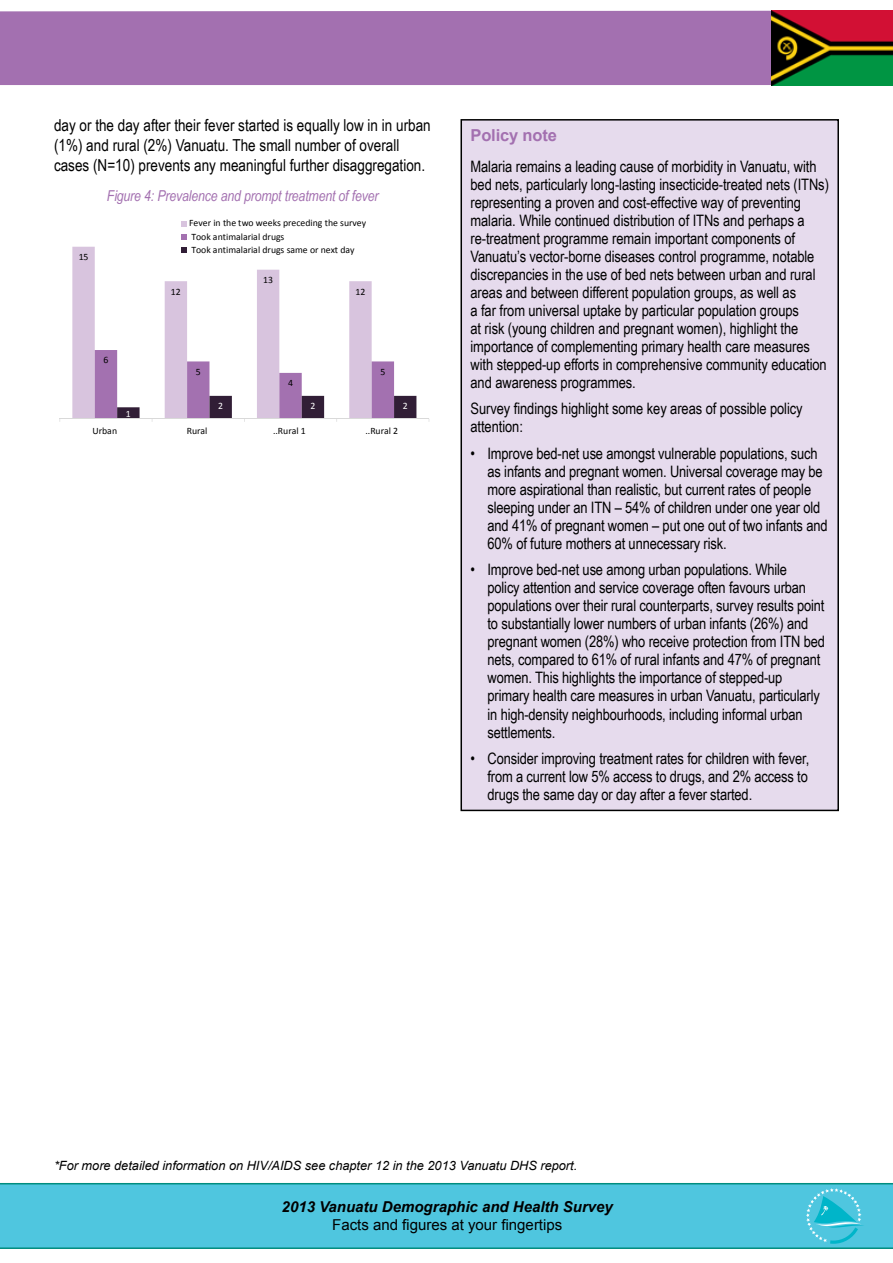
<style>
.page{position:relative;width:893px;height:1263px;background:#fff}
.page>*{position:absolute;margin:0;border:0;box-sizing:border-box;transform-origin:0 0}
.t1{font:16.5px/19.8px "Arial Narrow";color:#000}
.t2{font:700 16.5px "Arial";letter-spacing:-.01em;color:#a370b0}
.t3{font:15.75px/18px "Arial Narrow";letter-spacing:-.01em;color:#000}
.t4{font:italic 15px "Arial Narrow";letter-spacing:-.01em;color:#a370b0}
.t5{font:italic 700 15px "Arial";color:#000}
.t6{font:15px "Arial";color:#000}
.t7{font:italic 12.75px "Arial";color:#000}
.t8{font:9.75px/13.4px "Calibri";color:#000}
.t9{font:9.75px "Calibri";color:#fff}
</style>
<div class="page">
<div style="left:0;top:1183px;width:893px;height:66px;background:#4fc6df"></div>
<svg style="left:806px;top:1188px;width:58px;height:57px;background:#49c5dc"></svg>
<div style="left:0;top:11px;width:771px;height:74px;background:#a370b0"></div>
<img style="left:771px;top:11px;width:122px;height:74px">
<svg style="left:72px;top:247px;width:300px;height:171px"></svg>
<hr style="left:60px;top:418px;width:369px;height:1px;background:#d9d9d9">
<svg style="left:95px;top:350px;width:321px;height:72px"></svg>
<svg style="left:181px;top:221px;width:6px;height:5px"></svg>
<svg style="left:181px;top:234px;width:6px;height:6px"></svg>
<svg style="left:181px;top:248px;width:6px;height:5px"></svg>
<div style="left:461px;top:120px;width:377px;height:690px;background:#e6dbed"></div>
<div style="left:460px;top:119px;width:379px;height:692px;border:2px solid #000"></div>
<p class="t1" style="left:54px;top:115px;width:378px">day or the day after their fever started is equally low in in urban (1%) and rural (2%) Vanuatu. The small number of overall cases (N=10) prevents any meaningful further disaggregation.</p>
<p class="t4" style="left:107px;top:186px;width:273px">Figure 4: Prevalence and prompt treatment of fever</p>
<p class="t8" style="left:79px;top:250px;width:11px">15</p>
<p class="t8" style="left:104px;top:353px;width:6px">6</p>
<p class="t9" style="left:126px;top:407px;width:6px">1</p>
<p class="t8" style="left:171px;top:285px;width:11px">12</p>
<p class="t8" style="left:189px;top:216px;width:178px">Fever in the two weeks preceding the survey<br>Took antimalarial drugs<br>Took antimalarial drugs same or next day</p>
<p class="t8" style="left:263px;top:273px;width:11px">13</p>
<p class="t8" style="left:356px;top:285px;width:11px">12</p>
<p class="t8" style="left:196px;top:365px;width:6px">5</p>
<p class="t8" style="left:288px;top:376px;width:6px">4</p>
<p class="t8" style="left:380px;top:365px;width:6px">5</p>
<p class="t9" style="left:218px;top:400px;width:6px">2</p>
<p class="t9" style="left:310px;top:400px;width:6px">2</p>
<p class="t9" style="left:403px;top:400px;width:6px">2</p>
<p class="t8" style="left:93px;top:424px;width:26px">Urban</p>
<p class="t8" style="left:187px;top:424px;width:22px">Rural</p>
<p class="t8" style="left:273px;top:424px;width:34px">..Rural 1</p>
<p class="t8" style="left:365px;top:424px;width:34px">..Rural 2</p>
<p class="t2" style="left:470px;top:124px;width:88px">Policy note</p>
<p class="t3" style="left:470px;top:157px;width:360px">Malaria remains a leading cause of morbidity in Vanuatu, with bed nets, particularly long-lasting insecticide-treated nets (ITNs) representing a proven and cost-effective way of preventing malaria. While continued distribution of ITNs and perhaps a re-treatment programme remain important components of Vanuatu’s vector-borne diseases control programme, notable discrepancies in the use of bed nets between urban and rural areas and between different population groups, as well as<br>a far from universal uptake by particular population groups<br>at risk (young children and pregnant women), highlight the importance of complementing primary health care measures with stepped-up efforts in comprehensive community education and awareness programmes.</p>
<p class="t3" style="left:470px;top:399px;width:334px">Survey findings highlight some key areas of possible policy attention:</p>
<p class="t3" style="left:487px;top:444px;width:341px;text-indent:-17px">• Improve bed-net use amongst vulnerable populations, such as infants and pregnant women. Universal coverage may be more aspirational than realistic, but current rates of people sleeping under an ITN – 54% of children under one year old and 41% of pregnant women – put one out of two infants and 60% of future mothers at unnecessary risk.</p>
<p class="t3" style="left:487px;top:560px;width:339px;text-indent:-17px">• Improve bed-net use among urban populations. While<br>policy attention and service coverage often favours urban populations over their rural counterparts, survey results point to substantially lower numbers of urban infants (26%) and pregnant women (28%) who receive protection from ITN bed nets, compared to 61% of rural infants and 47% of pregnant women. This highlights the importance of stepped-up primary health care measures in urban Vanuatu, particularly in high-density neighbourhoods, including informal urban settlements.</p>
<p class="t3" style="left:487px;top:749px;width:323px;text-align:justify;text-indent:-17px">• Consider improving treatment rates for children with fever, from a current low 5% access to drugs, and 2% access to drugs the same day or day after a fever started.</p>
<p class="t7" style="left:54px;top:1157px;width:525px">*For more detailed information on HIV/AIDS see chapter 12 in the 2013 Vanuatu DHS report.</p>
<p class="t5" style="left:282px;top:1197px;width:333px">2013 Vanuatu Demographic and Health Survey</p>
<p class="t6" style="left:332px;top:1215px;width:232px">Facts and figures at your fingertips</p>
</div>
